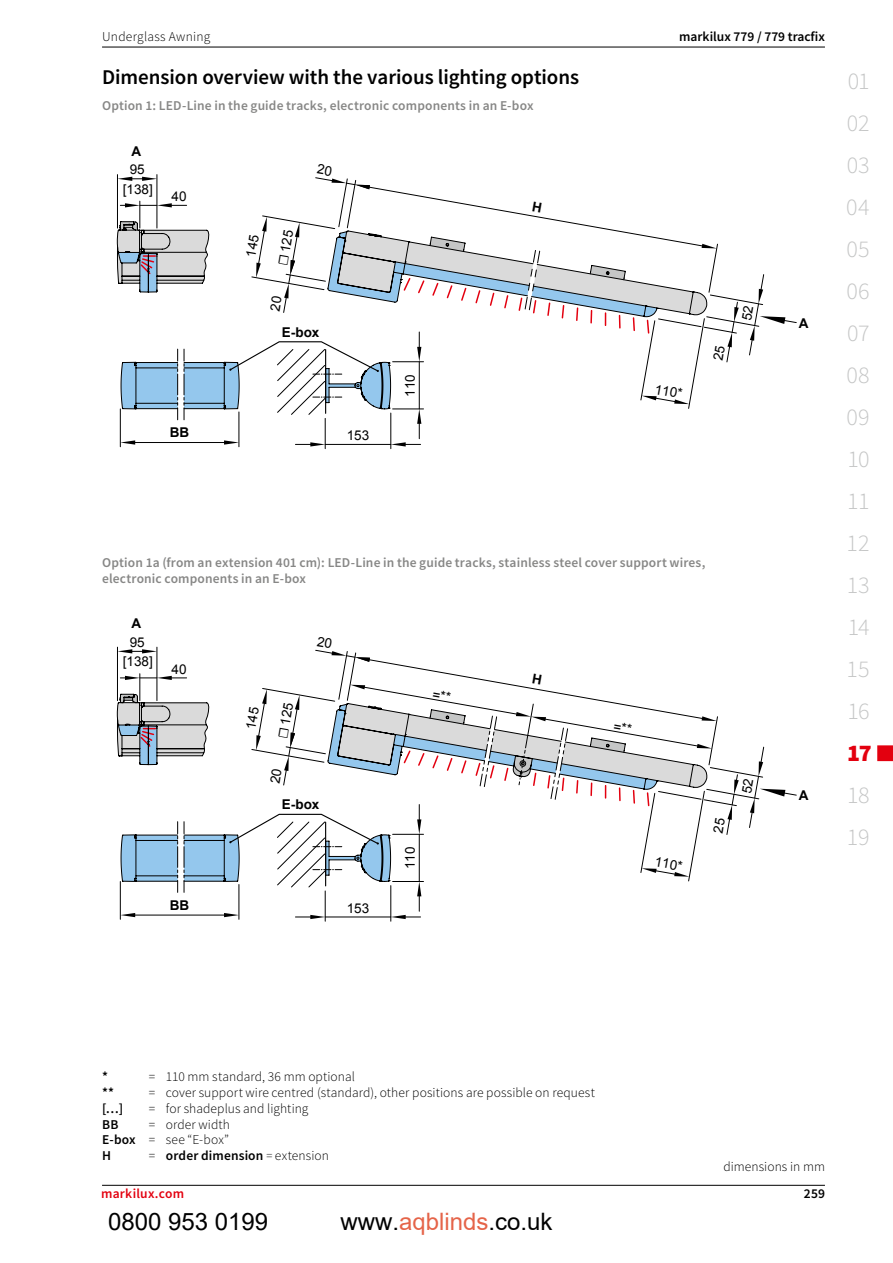
<style>
.page{position:relative;width:893px;height:1263px;background:#fff}
.page>*{position:absolute;margin:0;border:0;box-sizing:border-box;transform-origin:0 0}
.t1{font:300 24px/42px "Source Sans Pro";color:#c5c6c6;text-align:justify}
.t2{font:24px "Arial";color:#000}
.t3{font:900 24px "Source Sans Pro";color:#e3000f}
.t4{font:600 21px "Source Sans Pro";letter-spacing:-.005em;color:#000}
.t5{font:600 13.5px/15.8px "Source Sans Pro";letter-spacing:.01em;color:#878786}
.t6{font:300 13.5px/15.8px "Source Sans Pro";letter-spacing:.005em;color:#000;text-align:justify}
.t7{font:600 13.5px "Source Sans Pro";color:#000}
.t8{font:13.5px "Arial";color:#000}
.t9{font:700 13.5px "Arial";color:#000}
.t10{font:600 13.5px "Source Sans Pro";letter-spacing:.02em;color:#e3000f}
.s1{font-family:"Source Sans Pro"}
.s2{font-weight:600}
.s3{font-weight:300}
.s4{font-weight:300;font-style:italic}
.s5{color:#e56449}
</style>
<div class="page">
<hr style="left:102px;top:1185px;width:723px;height:1px;background:#000">
<hr style="left:102px;top:47px;width:723px;height:1px;background:#000">
<div style="left:877px;top:745px;width:16px;height:16px;background:#e3000f"></div>
<hr style="left:325px;top:418px;width:1px;height:31px;background:#000">
<hr style="left:391px;top:413px;width:1px;height:36px;background:#000">
<hr style="left:239px;top:412px;width:1px;height:35px;background:#000">
<hr style="left:120px;top:409px;width:1px;height:38px;background:#000">
<hr style="left:325px;top:891px;width:1px;height:30px;background:#000">
<hr style="left:391px;top:885px;width:1px;height:36px;background:#000">
<svg style="left:117px;top:174px;width:680px;height:272px"></svg>
<svg style="left:117px;top:646px;width:680px;height:273px"></svg>
<p class="t6" style="left:102px;top:29px;width:110px">Underglass Awning</p>
<p class="t7" style="left:679px;top:28px;width:147px">markilux 779 / 779 tracfix</p>
<h2 class="t4" style="left:102px;top:63px;width:479px">Dimension overview with the various lighting options</h2>
<p class="t5" style="left:102px;top:98px;width:433px">Option 1: LED-Line in the guide tracks, electronic components in an E-box</p>
<p class="t9" style="left:132px;top:142px;width:11px">A</p>
<p class="t8" style="left:130px;top:161px;width:17px">95</p>
<p class="t8" style="left:123px;top:180px;width:32px">[138]</p>
<p class="t8" style="left:172px;top:187px;width:17px">40</p>
<p class="t9" style="left:170px;top:424px;width:21px">BB</p>
<p class="t8" style="left:274px;top:264px;width:38px;rotate:-80deg"><span class="s1">☐</span> 125</p>
<p class="t9" style="left:282px;top:323px;width:39px">E-box</p>
<p class="t8" style="left:347px;top:426px;width:24px">153</p>
<p class="t8" style="left:401px;top:397px;width:24px;rotate:-90deg">110</p>
<p class="t8" style="left:657px;top:380px;width:29px;rotate:10deg">110*</p>
<p class="t5" style="left:102px;top:554px;width:605px">Option 1a (from an extension 401 cm): LED-Line in the guide tracks, stainless steel cover support wires, electronic components in an E-box</p>
<p class="t9" style="left:132px;top:614px;width:11px">A</p>
<p class="t8" style="left:130px;top:633px;width:17px">95</p>
<p class="t8" style="left:123px;top:653px;width:32px">[138]</p>
<p class="t8" style="left:172px;top:660px;width:17px">40</p>
<p class="t9" style="left:170px;top:896px;width:21px">BB</p>
<p class="t8" style="left:274px;top:737px;width:38px;rotate:-80deg"><span class="s1">☐</span> 125</p>
<p class="t9" style="left:282px;top:795px;width:39px">E-box</p>
<p class="t8" style="left:347px;top:899px;width:24px">153</p>
<p class="t8" style="left:401px;top:869px;width:24px;rotate:-90deg">110</p>
<p class="t8" style="left:657px;top:853px;width:29px;rotate:10deg">110*</p>
<p class="t9" style="left:799px;top:314px;width:11px">A</p>
<p class="t9" style="left:799px;top:787px;width:11px">A</p>
<h1 class="t1" style="left:846px;top:60px;width:25px">01<br>02<br>03<br>04<br>05<br>06<br>07<br>08<br>09<br>10<br>11<br>12<br>13<br>14<br>15<br>16</h1>
<h1 class="t3" style="left:847px;top:736px;width:26px">17</h1>
<h1 class="t1" style="left:847px;top:774px;width:24px">18<br>19</h1>
<p class="t7" style="left:102px;top:1068px;width:7px">*</p>
<p class="t6" style="left:149px;top:1069px;width:208px">= 110 mm standard, 36 mm optional</p>
<p class="t7" style="left:102px;top:1084px;width:13px">**</p>
<p class="t6" style="left:149px;top:1085px;width:448px">= cover support wire centred (standard), other positions are possible on request</p>
<p class="t7" style="left:102px;top:1099px;width:23px">[…]</p>
<p class="t6" style="left:149px;top:1100px;width:161px">= for shadeplus and lighting</p>
<p class="t7" style="left:102px;top:1115px;width:18px">BB</p>
<p class="t6" style="left:102px;top:1116px;width:129px;text-indent:47px">= order width <span class="s2">E-box</span> = see “E-box” <span class="s2">H</span></p>
<p class="t7" style="left:149px;top:1147px;width:182px"><span class="s3">=</span> order dimension <span class="s4">=</span> <span class="s3">extension</span></p>
<p class="t10" style="left:101px;top:1185px;width:85px">markilux.com</p>
<h1 class="t2" style="left:108px;top:1205px;width:162px">0800 953 0199</h1>
<h1 class="t2" style="left:340px;top:1205px;width:214px">www.<span class="s5">aqblinds</span>.co.uk</h1>
<p class="t6" style="left:723px;top:1158px;width:103px">dimensions in mm</p>
<p class="t7" style="left:804px;top:1185px;width:23px">259</p>
</div>
